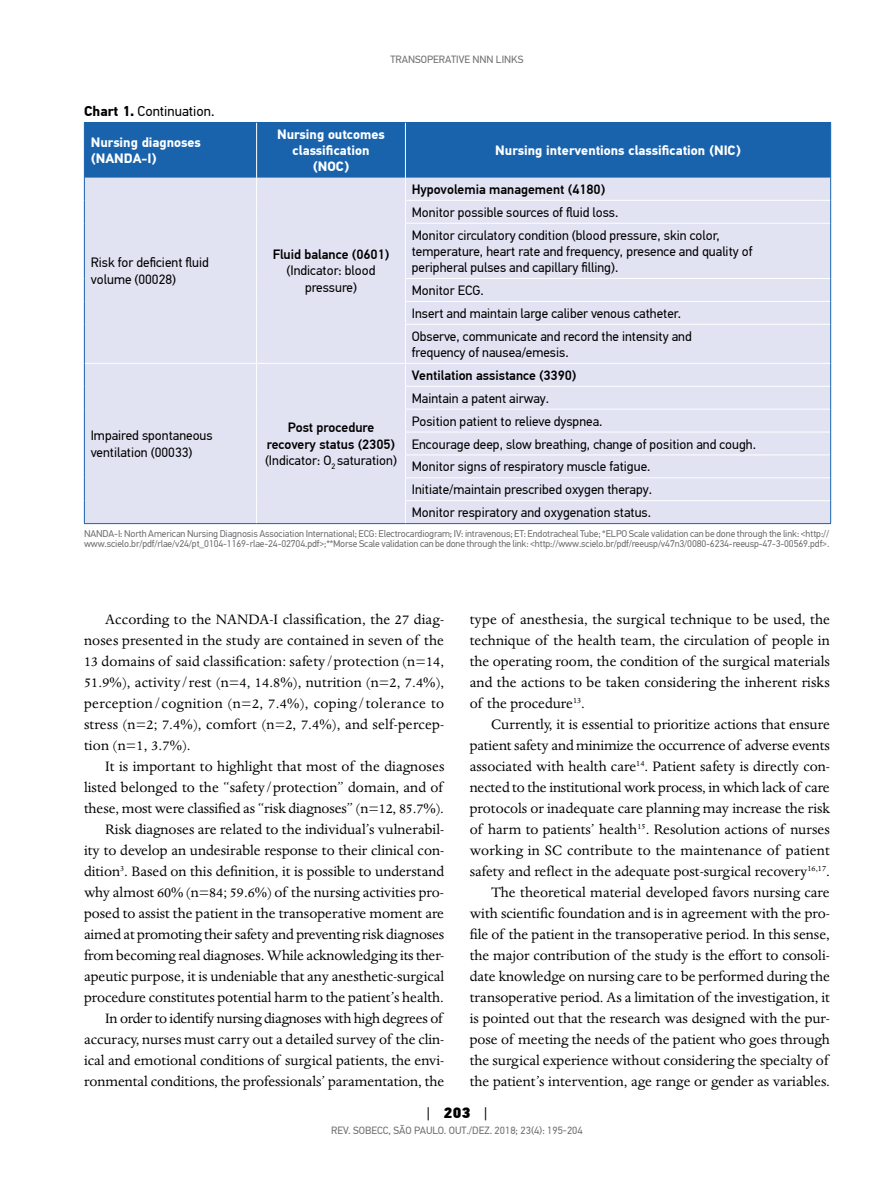
<style>
.page{position:relative;width:893px;height:1191px;background:#fff}
.page>*{position:absolute;margin:0;border:0;box-sizing:border-box;transform-origin:0 0}
.t1{font:15.75px/21px "Dante MT Std";color:#000;text-align:justify}
.t2{font:900 15px "PF Din Text Pro";color:#000}
.t3{font:14.25px "PF Din Text Pro";color:#000}
.t4{font:13.5px/23px "PF Din Text Pro";color:#000}
.t5{font:500 13.5px/16.2px "PF Din Text Pro";color:#000;text-align:center}
.t6{font:700 13.5px/16.2px "PF Din Text Pro";color:#fff}
.t7{font:10.5px "PF Din Text Pro";color:#6d6e71}
.t8{font:9.75px/10.5px "PF Din Text Pro";letter-spacing:-.01em;color:#6d6e71}
.s1{font-weight:700}
.s2{font-weight:400}
</style>
<div class="page">
<div style="left:85px;top:223px;width:745px;height:300px;background:#e1e2f2"></div>
<hr style="left:256px;top:223px;width:1px;height:55px;background:#fff">
<svg style="left:256px;top:278px;width:1px;height:46px"></svg>
<hr style="left:256px;top:324px;width:1px;height:39px;background:#fff">
<hr style="left:405px;top:223px;width:425px;height:1px;background:#fff">
<hr style="left:405px;top:223px;width:1px;height:55px;background:#fff">
<hr style="left:405px;top:278px;width:425px;height:1px;background:#fff">
<hr style="left:405px;top:301px;width:425px;height:1px;background:#fff">
<svg style="left:405px;top:279px;width:1px;height:45px"></svg>
<hr style="left:405px;top:324px;width:425px;height:1px;background:#fff">
<hr style="left:405px;top:325px;width:1px;height:38px;background:#fff">
<hr style="left:85px;top:363px;width:172px;height:1px;background:#fff">
<hr style="left:257px;top:363px;width:148px;height:1px;background:#fff">
<svg style="left:256px;top:364px;width:1px;height:159px"></svg>
<hr style="left:405px;top:363px;width:425px;height:1px;background:#fff">
<hr style="left:405px;top:386px;width:425px;height:1px;background:#fff">
<hr style="left:405px;top:409px;width:425px;height:1px;background:#fff">
<hr style="left:405px;top:432px;width:425px;height:1px;background:#fff">
<hr style="left:405px;top:454px;width:425px;height:1px;background:#fff">
<hr style="left:405px;top:477px;width:425px;height:1px;background:#fff">
<hr style="left:405px;top:500px;width:425px;height:1px;background:#fff">
<svg style="left:405px;top:364px;width:1px;height:159px"></svg>
<hr style="left:84px;top:223px;width:1px;height:55px;background:#1963ad">
<svg style="left:84px;top:278px;width:1px;height:46px"></svg>
<hr style="left:84px;top:324px;width:1px;height:39px;background:#1963ad">
<svg style="left:84px;top:122px;width:747px;height:101px;background:#729bcb"></svg>
<hr style="left:830px;top:223px;width:1px;height:55px;background:#1963ad">
<svg style="left:830px;top:278px;width:1px;height:46px"></svg>
<hr style="left:830px;top:324px;width:1px;height:39px;background:#1963ad">
<svg style="left:84px;top:363px;width:1px;height:160px"></svg>
<hr style="left:84px;top:523px;width:173px;height:1px;background:#1963ad">
<hr style="left:257px;top:523px;width:148px;height:1px;background:#1963ad">
<svg style="left:830px;top:363px;width:1px;height:160px"></svg>
<hr style="left:405px;top:523px;width:426px;height:1px;background:#1963ad">
<p class="t7" style="left:390px;top:53px;width:134px">TRANSOPERATIVE NNN LINKS</p>
<p class="t3" style="left:84px;top:102px;width:132px"><span class="s1">Chart 1.</span> Continuation.</p>
<p class="t6" style="left:91px;top:135px;width:112px">Nursing diagnoses (NANDA-I)</p>
<p class="t6" style="left:277px;top:127px;width:109px;text-align:center">Nursing outcomes classification (NOC)</p>
<p class="t4" style="left:91px;top:255px;width:120px;line-height:16.2px">Risk for deficient fluid volume (00028)</p>
<p class="t5" style="left:273px;top:247px;width:118px">Fluid balance (0601)</p>
<p class="t4" style="left:287px;top:263px;width:90px;line-height:16.2px;text-align:center">(Indicator: blood pressure)</p>
<p class="t4" style="left:91px;top:428px;width:123px;line-height:16.2px">Impaired spontaneous ventilation (00033)</p>
<p class="t5" style="left:265px;top:420px;width:133px">Post procedure recovery status (2305) <span class="s2">(Indicator: O</span><sub>2</sub> <span class="s2">saturation)</span></p>
<p class="t6" style="left:495px;top:143px;width:247px">Nursing interventions classification (NIC)</p>
<p class="t5" style="left:412px;top:181px;width:195px">Hypovolemia management (4180)</p>
<p class="t4" style="left:412px;top:201px;width:310px">Monitor possible sources of fluid loss.<br>Monitor circulatory condition (blood pressure, skin color,</p>
<p class="t4" style="left:412px;top:243px;width:342px;line-height:16.2px">temperature, heart rate and frequency, presence and quality of peripheral pulses and capillary filling).</p>
<p class="t4" style="left:412px;top:279px;width:281px">Monitor ECG.<br>Insert and maintain large caliber venous catheter.<br>Observe, communicate and record the intensity and</p>
<p class="t4" style="left:412px;top:341px;width:158px">frequency of nausea/emesis.</p>
<p class="t5" style="left:412px;top:367px;width:166px">Ventilation assistance (3390)</p>
<p class="t4" style="left:412px;top:387px;width:346px">Maintain a patent airway.<br>Position patient to relieve dyspnea.<br>Encourage deep, slow breathing, change of position and cough.<br>Monitor signs of respiratory muscle fatigue.<br>Initiate/maintain prescribed oxygen therapy.<br>Monitor respiratory and oxygenation status.</p>
<p class="t8" style="left:84px;top:528px;width:747px">NANDA-I: North American Nursing Diagnosis Association International; ECG: Electrocardiogram; IV: intravenous; ET: Endotracheal Tube; *ELPO Scale validation can be done through the link: &lt;http:// www.scielo.br/pdf/rlae/v24/pt_0104-1169-rlae-24-02704.pdf&gt;;**Morse Scale validation can be done through the link: &lt;http://www.scielo.br/pdf/reeusp/v47n3/0080-6234-reeusp-47-3-00569.pdf&gt;.</p>
<p class="t1" style="left:84px;top:608px;width:362px;text-indent:21px">According to the NANDA-I classification, the 27 diag&shy;noses presented in the study are contained in seven of the 13 domains of said classification: safety/protection (n=14, 51.9%), activity/rest (n=4, 14.8%), nutrition (n=2, 7.4%), perception/cognition (n=2, 7.4%), coping/tolerance to stress (n=2; 7.4%), comfort (n=2, 7.4%), and self-percep&shy;tion (n=1, 3.7%).</p>
<p class="t1" style="left:84px;top:755px;width:362px;text-align:right">It is important to highlight that most of the diagnoses listed belonged to the “safety/protection” domain, and of these, most were classified as “risk diagnoses” (n=12, 85.7%).<br>Risk diagnoses are related to the individual’s vulnerabil-<br>ity to develop an undesirable response to their clinical con&shy;dition<sup>3</sup>. Based on this definition, it is possible to understand why almost 60% (n=84; 59.6%) of the nursing activities pro&shy;posed to assist the patient in the transoperative moment are aimed at promoting their safety and preventing risk diagnoses from becoming real diagnoses. While acknowledging its ther&shy;apeutic purpose, it is undeniable that any anesthetic-surgical procedure constitutes potential harm to the patient’s health.<br>In order to identify nursing diagnoses with high degrees of accuracy, nurses must carry out a detailed survey of the clin&shy;ical and emotional conditions of surgical patients, the envi&shy;ronmental conditions, the professionals’ paramentation, the</p>
<p class="t1" style="left:470px;top:608px;width:362px">type of anesthesia, the surgical technique to be used, the technique of the health team, the circulation of people in the operating room, the condition of the surgical materials and the actions to be taken considering the inherent risks of the procedure<sup>13</sup>.</p>
<p class="t1" style="left:470px;top:713px;width:362px;text-align:right">Currently, it is essential to prioritize actions that ensure patient safety and minimize the occurrence of adverse events associated with health care<sup>14</sup>. Patient safety is directly con&shy;nected to the institutional work process, in which lack of care protocols or inadequate care planning may increase the risk of harm to patients’ health<sup>15</sup>. Resolution actions of nurses working in SC contribute to the maintenance of patient safety and reflect in the adequate post-surgical recovery<sup>16,17</sup>.<br>The theoretical material developed favors nursing care with scientific foundation and is in agreement with the pro&shy;file of the patient in the transoperative period. In this sense, the major contribution of the study is the effort to consoli&shy;date knowledge on nursing care to be performed during the transoperative period. As a limitation of the investigation, it is pointed out that the research was designed with the pur&shy;pose of meeting the needs of the patient who goes through the surgical experience without considering the specialty of the patient’s intervention, age range or gender as variables.</p>
<p class="t2" style="left:427px;top:1102px;width:62px"><span class="s2">|</span> 203 <span class="s2">|</span></p>
<p class="t7" style="left:331px;top:1124px;width:253px">REV. SOBECC, SÃO PAULO. OUT./DEZ. 2018; 23(4): 195-204</p>
</div>
